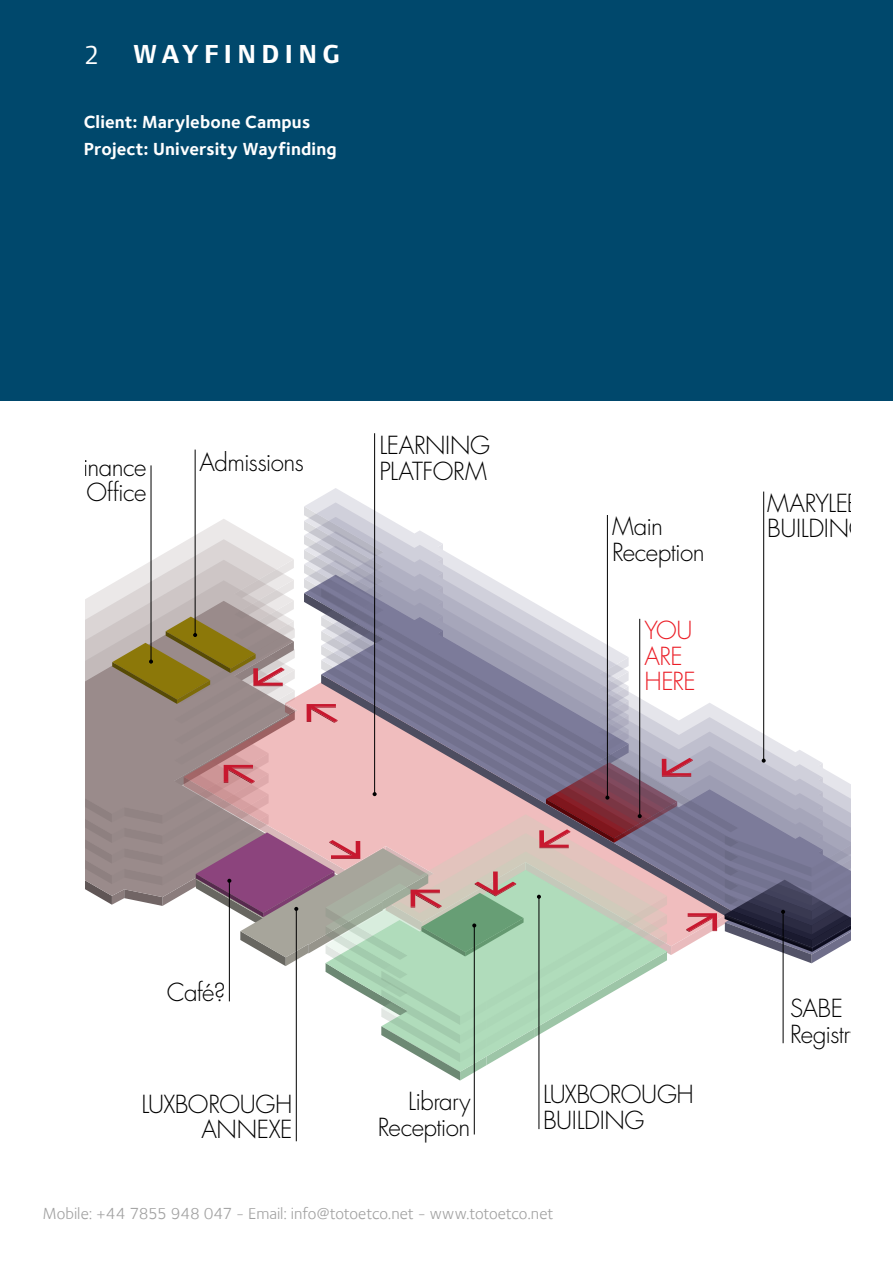
<style>
.page{position:relative;width:893px;height:1263px;background:#fff}
.page>*{position:absolute;margin:0;border:0;box-sizing:border-box;transform-origin:0 0}
.t1{font:700 27px "Foundry Form Sans";letter-spacing:.2em;color:#fff}
.t2{font:27px "Foundry Form Sans";color:#fff}
.t3{font:300 24.3px/25.3px "Futura";letter-spacing:-.02em;color:#000}
.t4{font:300 24.3px/25.3px "Futura";letter-spacing:-.025em;color:#eb1d26}
.t5{font:700 18px/27px "Foundry Sterling";letter-spacing:.01em;color:#fff}
.t6{font:16.5px "Foundry Sterling";letter-spacing:-.005em;color:#a1a1a1}
</style>
<div class="page">
<div style="left:0;top:0;width:893px;height:400px;background:#00486c"></div>
<hr style="left:763px;top:492px;width:1px;height:269px;background:#000">
<hr style="left:374px;top:433px;width:1px;height:361px;background:#000">
<hr style="left:296px;top:909px;width:1px;height:232px;background:#000">
<hr style="left:539px;top:897px;width:1px;height:232px;background:#000">
<hr style="left:151px;top:465px;width:1px;height:197px;background:#000">
<hr style="left:195px;top:450px;width:1px;height:185px;background:#000">
<hr style="left:474px;top:925px;width:1px;height:209px;background:#000">
<svg style="left:85px;top:506px;width:765px;height:574px"></svg>
<p class="t2" style="left:85px;top:40px;width:15px">2</p>
<p class="t1" style="left:134px;top:39px;width:207px">WAYFINDING</p>
<p class="t5" style="left:84px;top:108px;width:254px">Client: Marylebone Campus<br>Project: University Wayfinding</p>
<p class="t3" style="left:73px;top:454px;width:75px;text-align:center">Finance<br>Office</p>
<p class="t3" style="left:200px;top:449px;width:106px">Admissions</p>
<p class="t3" style="left:379px;top:433px;width:112px">LEARNING<br>PLATFORM</p>
<p class="t3" style="left:612px;top:514px;width:94px">Main<br>Reception</p>
<p class="t4" style="left:644px;top:618px;width:53px">YOU<br>ARE<br>HERE</p>
<p class="t3" style="left:767px;top:491px;width:135px">MARYLEBON<br>BUILDING</p>
<p class="t3" style="left:167px;top:979px;width:60px">Café?</p>
<p class="t3" style="left:142px;top:1091px;width:152px;text-align:right">LUXBOROUGH<br>ANNEXE</p>
<p class="t3" style="left:378px;top:1089px;width:94px;text-align:right">Library<br>Reception</p>
<p class="t3" style="left:543px;top:1082px;width:152px">LUXBOROUGH<br>BUILDING</p>
<p class="t6" style="left:43px;top:1204px;width:512px">Mobile: +44 7855 948 047 - Email: info@totoetco.net - www.totoetco.net</p>
<p class="t3" style="left:790px;top:996px;width:73px">SABE<br>Registry</p>
</div>
